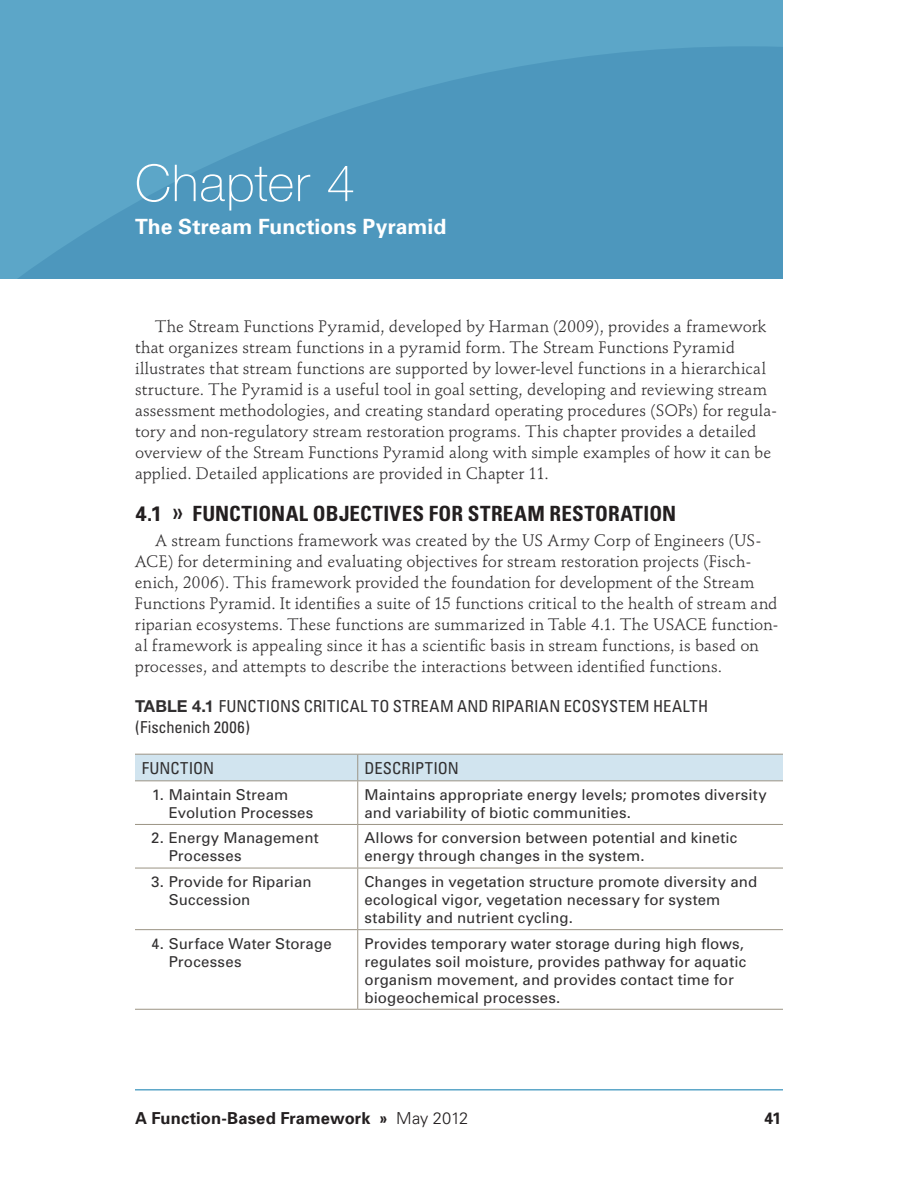
<style>
.page{position:relative;width:918px;height:1188px;background:#fff}
.page>*{position:absolute;margin:0;border:0;box-sizing:border-box;transform-origin:0 0}
.t1{font:100 51px "Helvetica Neue";letter-spacing:.02em;color:#fff}
.Section_title{font:700 condensed 21px "Univers";letter-spacing:.02em;color:#231f20}
.t2{font:700 21px "Univers";letter-spacing:.005em;color:#fff}
.body{font:16.5px/21px "Stempel Schneidler";letter-spacing:.005em;color:#312f30}
.body-2{font:condensed 16.5px/21px "Univers";letter-spacing:.01em;color:#312f30}
.t3{font:700 16.5px "Univers";letter-spacing:.005em;color:#231f20}
.body-chart{font:15px/18px "Univers";letter-spacing:.01em;color:#312f30}
.body-chart_bullet{font:15px/18px "Univers";letter-spacing:.01em;color:#312f30}
.s1{font-stretch:normal}
.s2{font-weight:400;font-size:26.25px}
.s3{font-family:"Helvetica Neue";font-weight:700;font-stretch:normal}
.s4{font-stretch:condensed}
.s5{font-weight:300}
</style>
<div class="page">
<svg style="left:0;top:0;width:783px;height:279px;background:#539dc1"></svg>
<hr style="left:135px;top:1089px;width:648px;height:2px;background:#5ca6c8">
<hr style="left:135px;top:1009px;width:223px;height:1px;background:#9b9384">
<hr style="left:358px;top:1009px;width:425px;height:1px;background:#9b9384">
<hr style="left:135px;top:824px;width:223px;height:1px;background:#9b9384">
<hr style="left:358px;top:824px;width:425px;height:1px;background:#9b9384">
<hr style="left:135px;top:868px;width:223px;height:1px;background:#9b9384">
<hr style="left:358px;top:868px;width:425px;height:1px;background:#9b9384">
<hr style="left:135px;top:929px;width:223px;height:1px;background:#9b9384">
<hr style="left:358px;top:929px;width:425px;height:1px;background:#9b9384">
<div style="left:135px;top:755px;width:648px;height:25px;background:#d1e4ef"></div>
<hr style="left:357px;top:781px;width:1px;height:43px;background:#9b9384">
<hr style="left:357px;top:825px;width:1px;height:43px;background:#9b9384">
<hr style="left:357px;top:868px;width:1px;height:61px;background:#9b9384">
<hr style="left:357px;top:930px;width:1px;height:79px;background:#9b9384">
<hr style="left:135px;top:780px;width:223px;height:1px;background:#9b9384">
<hr style="left:358px;top:780px;width:425px;height:1px;background:#9b9384">
<hr style="left:135px;top:754px;width:223px;height:1px;background:#9b9384">
<hr style="left:358px;top:754px;width:425px;height:1px;background:#9b9384">
<p class="t1" style="left:135px;top:155px;width:222px">Chapter 4</p>
<p class="t2" style="left:135px;top:213px;width:313px">The Stream Functions Pyramid</p>
<p class="body" style="left:135px;top:316px;width:643px;text-indent:20px">The Stream Functions Pyramid, developed by Harman (2009), provides a framework that organizes stream functions in a pyramid form. The Stream Functions Pyramid illustrates that stream functions are supported by lower-level functions in a hierarchical structure. The Pyramid is a useful tool in goal setting, developing and reviewing stream assessment methodologies, and creating standard operating procedures (SOPs) for regula&shy;tory and non-regulatory stream restoration programs. This chapter provides a detailed overview of the Stream Functions Pyramid along with simple examples of how it can be applied. Detailed applications are provided in Chapter 11.</p>
<p class="Section_title" style="left:135px;top:501px;width:543px"><span class="s1">4.1</span> <span class="s2">»</span> FUNCTIONAL OBJECTIVES FOR STREAM RESTORATION</p>
<p class="body" style="left:135px;top:530px;width:645px;text-indent:20px">A stream functions framework was created by the US Army Corp of Engineers (US-ACE) for determining and evaluating objectives for stream restoration projects (Fisch&shy;enich, 2006). This framework provided the foundation for development of the Stream Functions Pyramid. It identifies a suite of 15 functions critical to the health of stream and riparian ecosystems. These functions are summarized in Table 4.1. The USACE function&shy;al framework is appealing since it has a scientific basis in stream functions, is based on processes, and attempts to describe the interactions between identified functions.</p>
<p class="body-2" style="left:135px;top:695px;width:575px"><span class="s3">TABLE 4.1</span> FUNCTIONS CRITICAL TO STREAM AND RIPARIAN ECOSYSTEM HEALTH (Fischenich 2006)</p>
<p class="body-2" style="left:142px;top:758px;width:74px">FUNCTION</p>
<p class="body-2" style="left:364px;top:758px;width:96px">DESCRIPTION</p>
<p class="body-chart_bullet" style="left:169px;top:785px;width:146px;text-indent:-17px">1. Maintain Stream<br>Evolution Processes</p>
<p class="body-chart" style="left:364px;top:785px;width:404px">Maintains appropriate energy levels; promotes diversity and variability of biotic communities.</p>
<p class="body-chart_bullet" style="left:169px;top:829px;width:151px;text-indent:-18px">2. Energy Management<br>Processes</p>
<p class="body-chart" style="left:364px;top:829px;width:374px">Allows for conversion between potential and kinetic energy through changes in the system.</p>
<p class="body-chart_bullet" style="left:169px;top:872px;width:144px;text-indent:-18px">3. Provide for Riparian<br>Succession</p>
<p class="body-chart" style="left:364px;top:872px;width:394px">Changes in vegetation structure promote diversity and ecological vigor, vegetation necessary for system stability and nutrient cycling.</p>
<p class="body-chart_bullet" style="left:169px;top:934px;width:165px;text-indent:-18px">4. Surface Water Storage<br>Processes</p>
<p class="body-chart" style="left:364px;top:934px;width:383px">Provides temporary water storage during high flows, regulates soil moisture, provides pathway for aquatic organism movement, and provides contact time for biogeochemical processes.</p>
<p class="t3" style="left:135px;top:1108px;width:335px">A Function-Based Framework <span class="s4">»</span> <span class="s5">May 2012</span></p>
<p class="t3" style="left:764px;top:1108px;width:19px">41</p>
</div>
